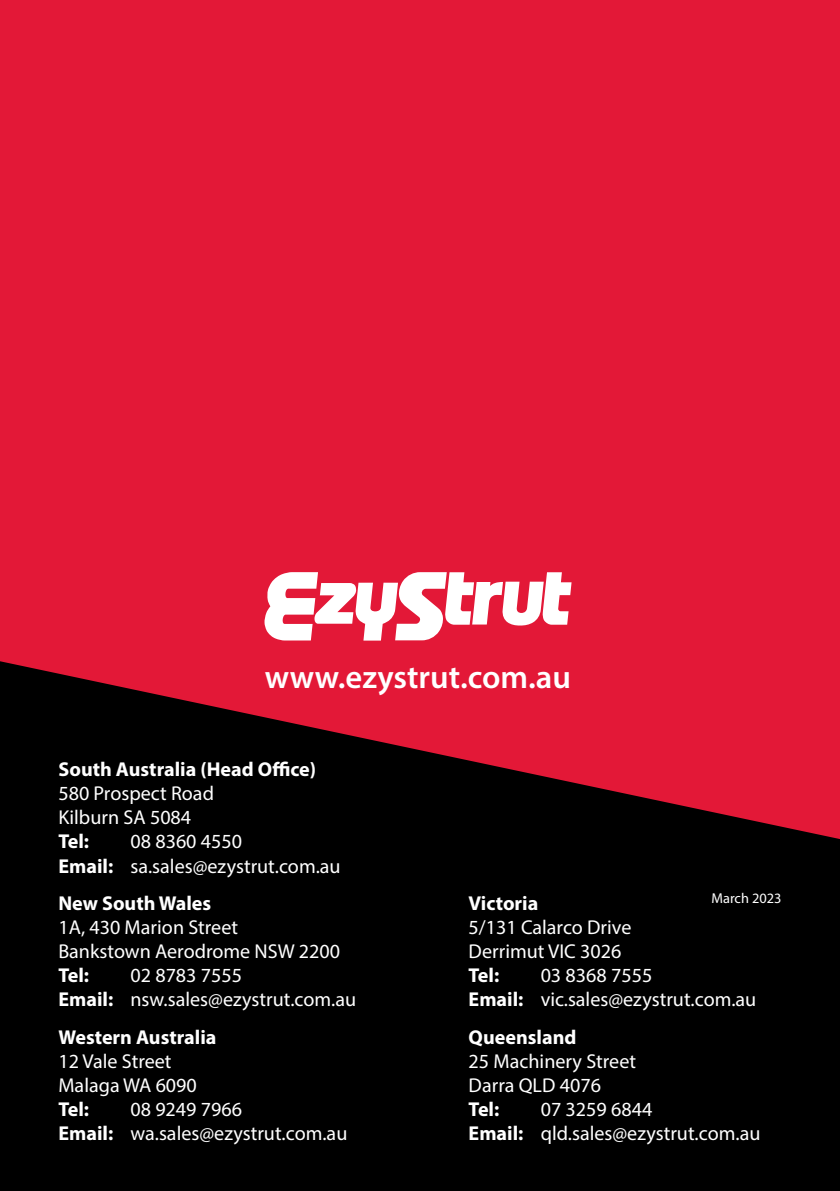
<style>
.page{position:relative;width:840px;height:1191px;background:#fff}
.page>*{position:absolute;margin:0;border:0;box-sizing:border-box;transform-origin:0 0}
.t1{font:600 32.6px "Myriad Pro";color:#fff}
.t2{font:20px/24px "Myriad Pro";color:#fff}
.t3{font:700 20px "Myriad Pro";color:#fff}
.t4{font:14.4px "Myriad Pro";color:#fff}
.s1{font-weight:700}
</style>
<div class="page">
<div style="left:0;top:0;width:839px;height:1191px;background:#e31837"></div>
<svg style="left:0;top:661px;width:839px;height:530px;fill:#000"></svg>
<svg style="left:264px;top:572px;width:307px;height:68px"></svg>
<h1 class="t1" style="left:265px;top:656px;width:307px">www.ezystrut.com.au</h1>
<p class="t3" style="left:58px;top:756px;width:259px">South Australia (Head Office)</p>
<p class="t2" style="left:58px;top:781px;width:157px">580 Prospect Road<br>Kilburn SA 5084</p>
<p class="t3" style="left:58px;top:828px;width:32px">Tel:</p>
<p class="t2" style="left:58px;top:829px;width:283px;text-indent:72px">08 8360 4550<br><span class="s1">Email:</span> sa.sales@ezystrut.com.au</p>
<p class="t3" style="left:58px;top:890px;width:154px">New South Wales</p>
<p class="t2" style="left:58px;top:915px;width:283px">1A, 430 Marion Street<br>Bankstown Aerodrome NSW 2200</p>
<p class="t3" style="left:58px;top:962px;width:32px">Tel:</p>
<p class="t2" style="left:58px;top:963px;width:299px;text-indent:72px">02 8783 7555<br><span class="s1">Email:</span> nsw.sales@ezystrut.com.au</p>
<p class="t3" style="left:58px;top:1024px;width:159px">Western Australia</p>
<p class="t2" style="left:58px;top:1049px;width:140px">12 Vale Street<br>Malaga WA 6090</p>
<p class="t3" style="left:58px;top:1096px;width:32px">Tel:</p>
<p class="t2" style="left:58px;top:1097px;width:290px;text-indent:72px">08 9249 7966<br><span class="s1">Email:</span> wa.sales@ezystrut.com.au</p>
<p class="t4" style="left:711px;top:889px;width:71px">March 2023</p>
<p class="t3" style="left:468px;top:890px;width:71px">Victoria</p>
<p class="t2" style="left:468px;top:915px;width:164px">5/131 Calarco Drive<br>Derrimut VIC 3026</p>
<p class="t3" style="left:468px;top:962px;width:32px">Tel:</p>
<p class="t2" style="left:468px;top:963px;width:289px;text-indent:72px">03 8368 7555<br><span class="s1">Email:</span> vic.sales@ezystrut.com.au</p>
<p class="t3" style="left:468px;top:1024px;width:109px">Queensland</p>
<p class="t2" style="left:468px;top:1049px;width:169px">25 Machinery Street<br>Darra QLD 4076</p>
<p class="t3" style="left:468px;top:1096px;width:32px">Tel:</p>
<p class="t2" style="left:468px;top:1097px;width:293px;text-indent:72px">07 3259 6844<br><span class="s1">Email:</span> qld.sales@ezystrut.com.au</p>
</div>
